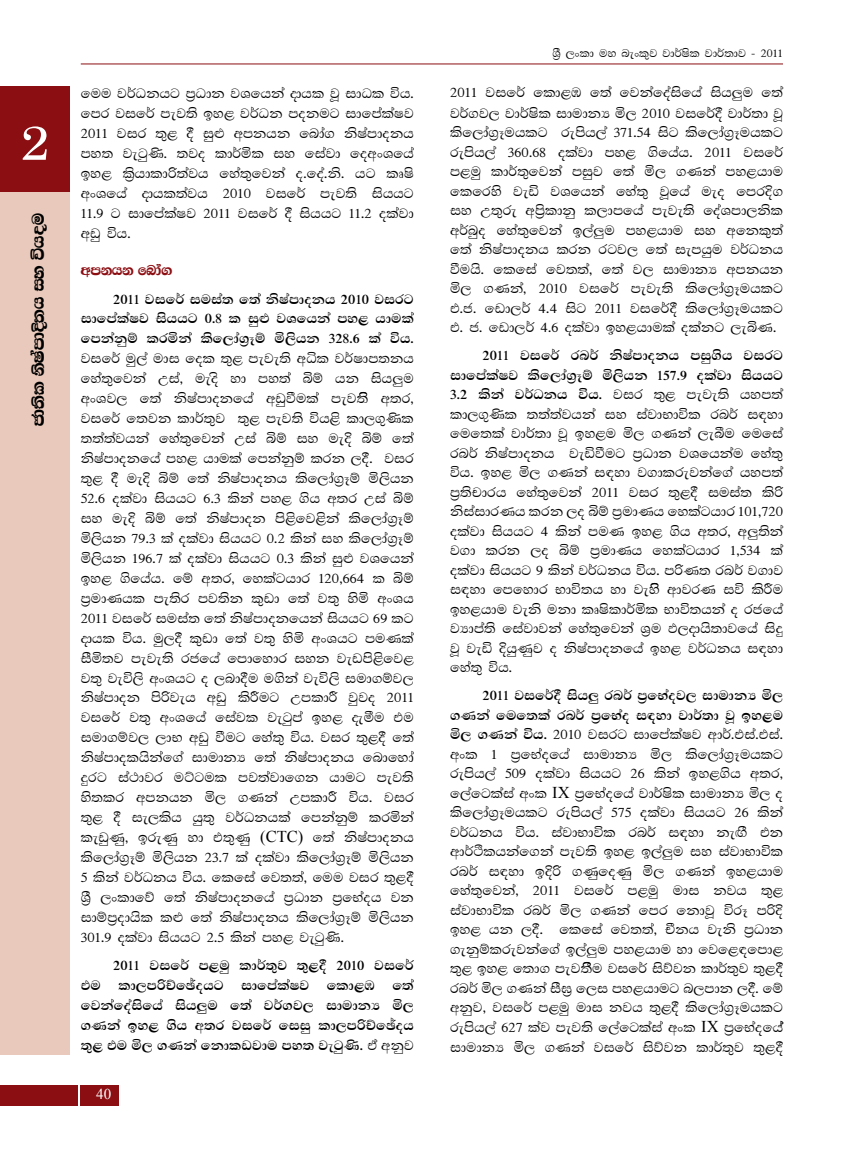
<style>
.page{position:relative;width:864px;height:1161px;background:#fff}
.page>*{position:absolute;margin:0;border:0;box-sizing:border-box;transform-origin:0 0}
.t1{font:55.2px "FM Bindumathix";color:#fff;scale:1.09 1}
.t2{font:18px "FM Samanthax";color:#000}
.t3{font:16.5px/19.5px "Abhaya";color:#000}
.t4{font:700 16.5px/20px "Abhaya";color:#000}
.t5{font:15px "FM Samanthax";color:#8b0e13}
.t6{font:15px "Times New Roman";color:#fff}
.t7{font:13.5px "Abhaya";color:#000}
.s1{font-family:"Times New Roman"}
.s2{font-weight:400}
.s3{font-weight:700}
</style>
<div class="page">
<hr style="left:81px;top:64px;width:702px;height:1px;background:#8b0e13">
<div style="left:0;top:191px;width:69px;height:864px;background:#e8c9bb"></div>
<div style="left:0;top:86px;width:69px;height:105px;background:#8b0e13"></div>
<div style="left:81px;top:1085px;width:38px;height:20px;background:#8b0e13"></div>
<div style="left:0;top:1085px;width:77px;height:20px;background:#8b0e13"></div>
<h1 class="t1" style="left:21px;top:117px;width:27px">2</h1>
<p class="t2" style="left:29px;top:426px;width:214px;rotate:-90deg">CD;SL KSIAMDÈ;H IY ÚHOU</p>
<p class="t3" style="left:81px;top:83px;width:344px;line-height:20.1px">fuu jr®Okhg m%Odk jYfhka ∞hl jQidOl úh' fmr jifr®mej;sby&lt; jr®Ok mokug idfmalaIj 2011 jir ;=&lt; ° iqΩ wmkhk fnda. ksIamdokh my; jegq◊' ;jo ldr®ñl iy fiajd fowxYfha by&lt; l%shdld˙;ajh fya;=fjka o'foa'ks' hg lDIs wxYfha ∞hl;ajh 2010 jifr® mej;s ishhg 11'9 g idfmalaIj 2011 jifr®° ishhg 11'2 olajd wvqúh'</p>
<p class="t5" style="left:81px;top:263px;width:93px">WMKHK FNDA.</p>
<p class="t4" style="left:81px;top:289px;width:337px;text-indent:32px">2011 jifr®iuia; f;a ksIamdokh 2010 jirg idfmalaIj ishhg 0'8 l iqΩ jYfhka my&lt; hdula fmkakqï lrñka lsf,da.%Eï ñ,shk 328'6 la úh'</p>
<p class="t3" style="left:81px;top:349px;width:344px;line-height:20px">jifr®uq,a udi fol ;=&lt; meje;swêl jr®Idm;kh fya;=fjka Wia" ueos yd my;a ìï hk ishÆu wxYj, f;a ksIamdokfha wvqùula mej;s w;r" jifr®f;jk ldr®;=j ;=&lt; mej;súh&lt;sld,.=◊l ;;a;ajhka fya;=fjka Wia ìï iy ue† ìï f;a ksIamdokfha my&lt; hdula fmkakqï lrk ,°' jir ;=&lt; ° ue† ìï f;a ksIamdokh lsf,da.%Eï ñ,shk 52'6 olajd ishhg 6'3 lska my&lt; .sh w;r Wia ìï iy ue† ìï f;a ksIamdok ms&lt;sfj&lt;ska lsf,da.%Eï ñ,shk 79'3 la olajd ishhg 0'2 lska iy lsf,da.%Eï ñ,shk 196'7 la olajd ishhg 0'3 lska iqΩ jYfhka by&lt; .sfhah' fï w;r" fylaghdr 120"664 l ìï m%udKhl me;sr mj;sk l=vd f;a j;= ysñ wxYh 2011 jifr®iuia; f;a ksIamdokfhka ishhg 69 lg ∞hl úh' uq,° l=vd f;a j;= ysñ wxYhg muKla iSñ;j meje;srcfha fmdfydr iyk jevms&lt;sfj&lt; j;=jeú,swxYhg o ,nd°u u.ska jeú,siud.ïj, ksIamdok ms˙jeh wvq ls¯ug Wmld¯ jqjo 2011 jifr® j;= wxYfha fiajl jegqma by&lt; ±óu tu iud.ïj, ,dN wvqùug fya;= úh' jir ;=&lt;° f;a ksIamdolhskaf.a idudkH f;a ksIamdokh fndfyda ≥rg ia:djr uÜgul mj;ajdf.k hdug mej;s ys;lr wmkhk ñ, .Kka Wmld¯ úh' jir ;=&lt; ° ie,lsh hq;= jr®Okhla fmkakqï lrñka levqKq" breKqyd t;=Kq<span class="s1">(CTC)</span> f;a ksIamdokh lsf,da.%Eï ñ,shk 23'7 la olajd lsf,da.%Eï ñ,shk 5 lska jr®Okh úh' flfia fj;;a" fuu jir ;=&lt;° Y%S,xldfõ f;a ksIamdokfha m%Odk m%fNaoh jk idïm%odhsl lΩ f;a ksIamdokh lsf,da.%Eï ñ,shk 301'9 olajd ishhg 2'5 lska my&lt; jegq◊'</p>
<p class="t4" style="left:81px;top:956px;width:342px;text-indent:32px">2011 jifr® m&lt;uqldr®;=j ;=&lt;° 2010 jifr® tu ld,m˙Éf√ohg idfmalaIj fld&lt;U f;a fjkafoaisfha ishÆu f;a jr®.j, idudkH ñ, .Kka by&lt; .sh w;r jifr®fiiqld,m˙Éf√oh ;=&lt; tu ñ, .Kka fkdlvjdu my; jegq◊' <span class="s2">ta wkqj</span></p>
<p class="t6" style="left:96px;top:1084px;width:16px">40</p>
<p class="t7" style="left:552px;top:46px;width:232px">YS%,xld uy nexl=j jdr®Isl jdr®;dj - 2011</p>
<p class="t3" style="left:450px;top:83px;width:344px">2011 jifr®fld&lt;U f;a fjkafoaisfha ishÆu f;a jr®.j, jdr®Isl idudkH ñ, 2010 jifr®° jdr®;d jQ lsf,da.%Euhlg remsh,a 371'54 isg lsf,da.%Euhlg remsh,a 360'68 olajd my&lt; .sfhah' 2011 jifr® m&lt;uqldr®;=fjka miqj f;a ñ, .Kka my&lt;hdu flfrys jeä jYfhka fya;= jQfha ueo fmr†. iy W;=re wm%sldkql,dmfha meje;sfoaYmd,ksl wr®nqo fya;=fjka b,aÆu my&lt;hdu iy wfkl=;a f;a ksIamdokh lrk rgj, f;a iemhqu jr®Okh ùuhs' flfia fj;;a" f;a j, idudkH wmkhk ñ, .Kka" 2010 jifr® meje;s lsf,da.%Euhlg t'c' fvd,r®4'4 isg 2011 jifr®° lsf,da.%Euhlg t' c' fvd,r®4'6 olajd by&lt;hdula olakg ,eìK'</p>
<p class="t3" style="left:450px;top:346px;width:340px;text-indent:32px"><span class="s3">2011 jifr® rnr® ksIamdokh miq.sh jirg idfmalaIj lsf,da.%Eï ñ,shk 157'9 olajd ishhg 3'2 lska jr®Okh úh'</span> jir ;=&lt; meje;s hym;a ld,.=◊l ;;a;ajhka iy iajdNdúl rnr® i|yd fuf;la jdr®;d jQby&lt;u ñ, .Kka ,eîu fufia rnr®ksIamdokh jeäùug m%Odk jYfhkau fya;= úh' by&lt; ñ, .Kka i|yd j.dlrejkaf.a hym;a m%;spdrh fya;=fjka 2011 jir ;=&lt;° iuia; ls˙ ksiaidrKh lrk ,o ìï m%udKh fylaghdr 101"720 olajd ishhg 4 lska muK by&lt; .sh w;r" wÆ;ska j.d lrk ,o ìï m%udKh fylaghdr 1"534 la olajd ishhg 9 lska jr®Okh úh' m˙K; rnr®j.dj i|yd fmfydr Ndú;h yd jeyswdjrK iú ls¯u by&lt;hdu jeksukd lDIsldr®ñl Ndú;hka o rcfha jHdma;sfiajdjka fya;=fjka Y%u M,∞hs;djfha is≥ jQjeä †hqKqj o ksIamdokfha by&lt; jr®Okh i|yd fya;=úh'</p>
<p class="t3" style="left:450px;top:686px;width:337px;text-indent:32px"><span class="s3">2011 jifr®° ishÆ rnr®m%fNaoj, idudkH ñ, .Kka fuf;la rnr®m%fNao i|yd jdr®;d jQby&lt;u ñ, .Kka úh'</span> 2010 jirg idfmalaIj wdr®'tia'tia' wxl 1 m%fNaofha idudkH ñ, lsf,da.%Euhlg remsh,a 509 olajd ishhg 26 lska by&lt;.sh w;r" f,afglaia wxl <span class="s1">IX</span> m%fNaofha jdr®Isl idudkH ñ, o lsf,da.%Euhlg remsh,a 575 olajd ishhg 26 lska jr®Okh úh' iajdNdúl rnr® i|yd keÛS tk wdr®:ßlhkaf.ka mej;sby&lt; b,aÆu iy iajdNdúl rnr® i|yd b†˙ .KqfoKqñ, .Kka by&lt;hdu fya;=fjka" 2011 jifr® m&lt;uq udi kjh ;=&lt; iajdNdúl rnr® ñ, .Kka fmr fkdjQúrE m˙† by&lt; hk ,°' flfia fj;;a" Ökh jeksm%Odk .ekqïlrejkaf.a b,aÆu my&lt;hdu yd fjf&lt;|fmd&lt; ;=&lt; by&lt; f;d. mej;Ssu jifr®isõjk ldr®;=j ;=&lt;° rnr®ñ, .Kka iS&gt;%f,i my&lt;hdug n,mdk ,°' fï wkqj" jifr®m&lt;uqudi kjh ;=&lt;° lsf,da.%Euhlg remsh,a 627 laj mej;sf,afglaia wxl <span class="s1">IX</span> m%fNaofha idudkH ñ, .Kka jifr® isõjk ldr®;=j ;=&lt;°</p>
</div>
